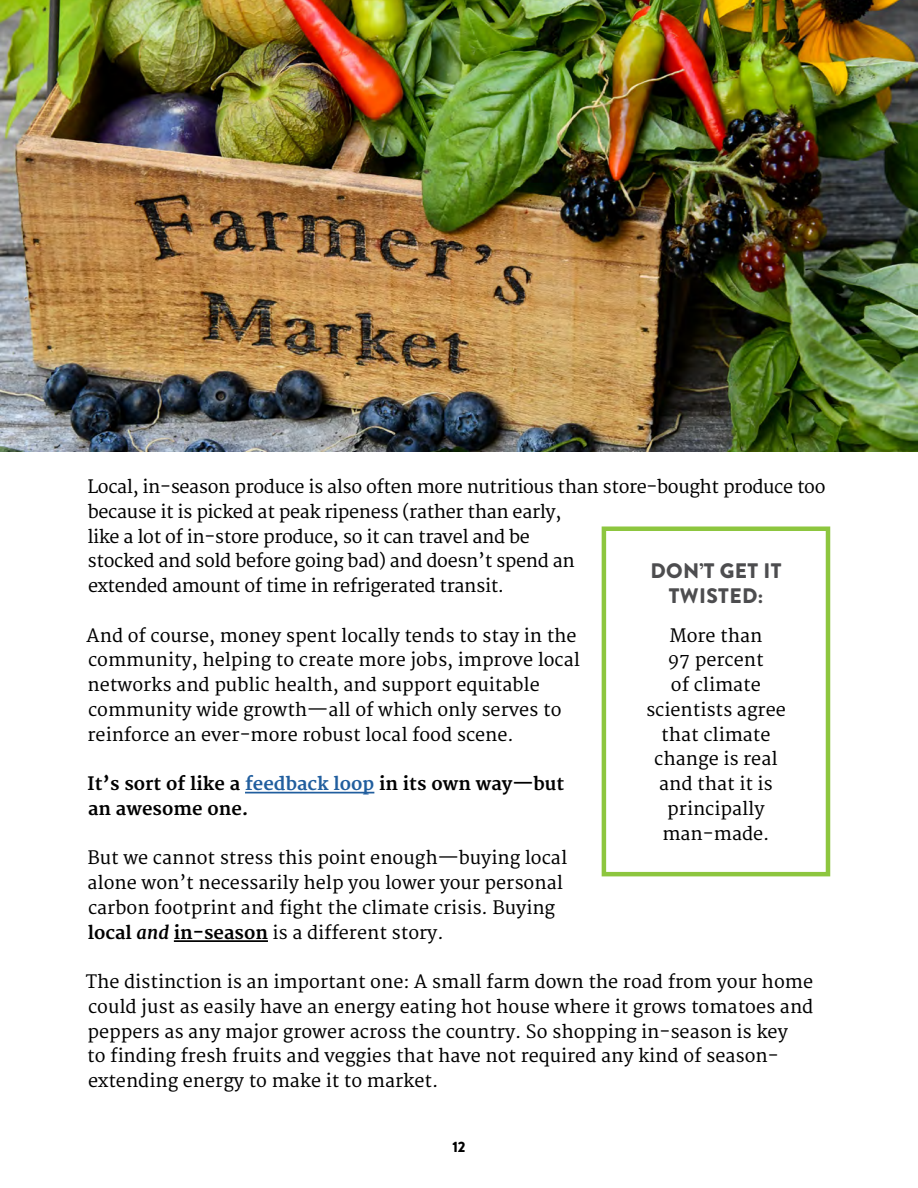
<style>
.page{position:relative;width:918px;height:1188px;background:#fff}
.page>*{position:absolute;margin:0;border:0;box-sizing:border-box;transform-origin:0 0}
.t1{font:900 21px/25.2px "Brandon Grotesque";letter-spacing:.02em;color:#4d4d4f;text-align:center}
.t2{font:18px/24.8px "Merriweather";color:#000}
.t3{font:18px/24.8px "Merriweather";letter-spacing:-.02em;color:#000}
.t4{font:700 18px/24.8px "Merriweather";color:#000}
.t5{font:900 15px "Brandon Grotesque";color:#000}
.s1{color:#215e9e}
.s2{font-weight:700}
.s3{font-weight:700;font-style:italic}
</style>
<div class="page">
<hr style="left:245px;top:792px;width:129px;height:1px;background:#215e9e">
<hr style="left:174px;top:940px;width:94px;height:2px;background:#000">
<div style="left:602px;top:526px;width:228px;height:350px;border:4px solid #8dc63f"></div>
<img style="left:0;top:0;width:918px;height:451px">
<p class="t3" style="left:87px;top:475px;width:740px">Local, in-season produce is also often more nutritious than store-bought produce too because it is picked at peak ripeness (rather than early,<br>like a lot of in-store produce, so it can travel and be<br>stocked and sold before going bad) and doesn’t spend an<br>extended amount of time in refrigerated transit.</p>
<p class="t2" style="left:87px;top:624px;width:495px">And of course, money spent locally tends to stay in the community, helping to create more jobs, improve local networks and public health, and support equitable community wide growth—all of which only serves to reinforce an ever-more robust local food scene.</p>
<p class="t4" style="left:88px;top:772px;width:478px">It’s sort of like a <span class="s1">feedback loop</span> in its own way—but an awesome one.</p>
<p class="t2" style="left:87px;top:846px;width:481px">But we cannot stress this point enough—buying local alone won’t necessarily help you lower your personal carbon footprint and fight the climate crisis. Buying <span class="s2">local</span> <span class="s3">and</span> <span class="s2">in-season</span> is a different story.</p>
<p class="t2" style="left:86px;top:970px;width:729px">The distinction is an important one: A small farm down the road from your home could just as easily have an energy eating hot house where it grows tomatoes and peppers as any major grower across the country. So shopping in-season is key<br>to finding fresh fruits and veggies that have not required any kind of season&shy;extending energy to make it to market.</p>
<p class="t1" style="left:650px;top:559px;width:133px">DON’T GET IT<br>TWISTED:</p>
<p class="t2" style="left:646px;top:624px;width:141px;text-align:center">More than<br>97 percent<br>of climate scientists agree that climate change is real and that it is principally man-made.</p>
<p class="t5" style="left:452px;top:1136px;width:15px">12</p>
</div>
